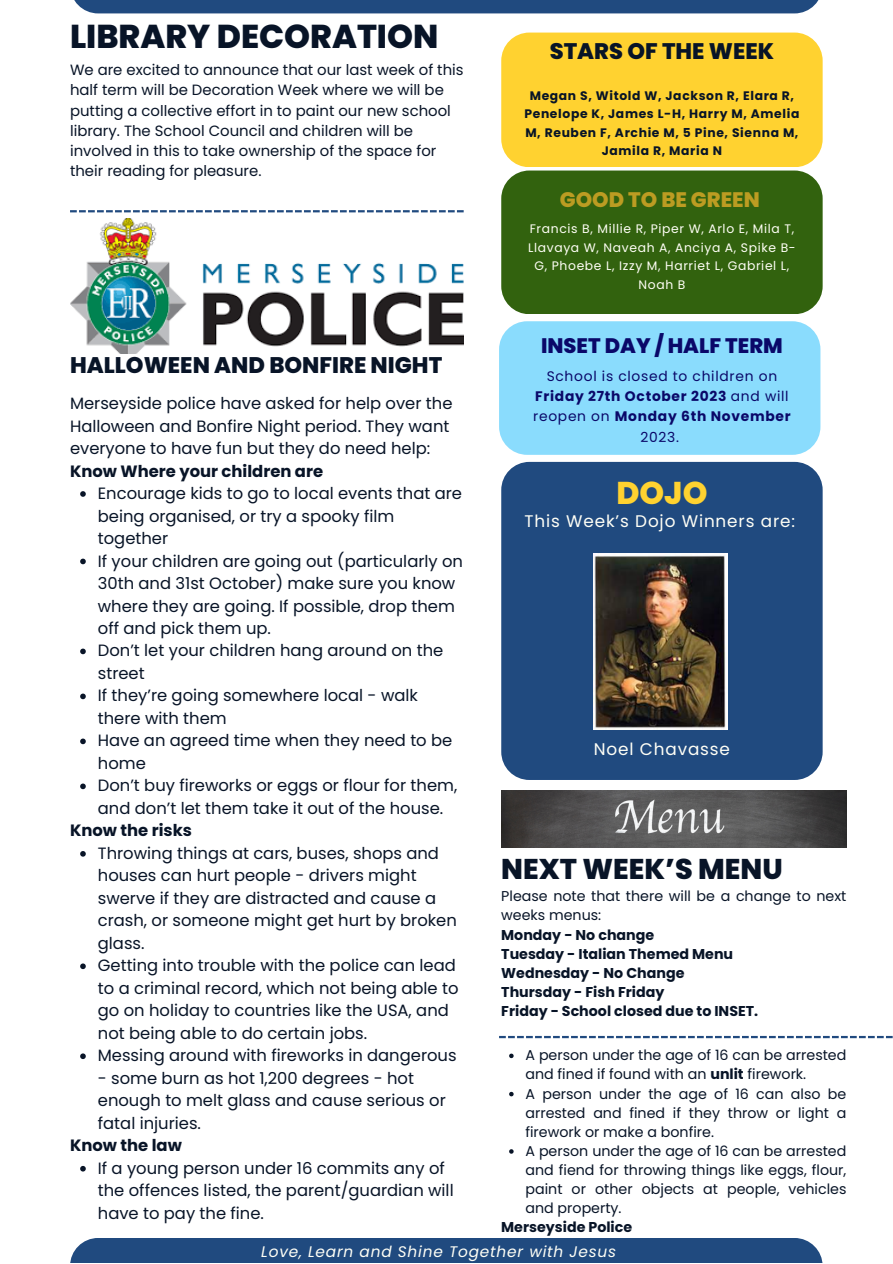
<style>
.page{position:relative;width:893px;height:1264px;background:#fff}
.page>*{position:absolute;margin:0;border:0;box-sizing:border-box;transform-origin:0 0}
.t1{font:800 33px "Poppins";color:#081427}
.t2{font:800 31.5px "Poppins";color:#ffd230}
.t3{font:800 28.5px "Poppins";color:#081427}
.t4{font:800 22.5px "Poppins";color:#081427}
.t5{font:800 21px "Poppins";color:#0a0869}
.t6{font:800 21px "Poppins";color:#bc9c22}
.t7{font:16.8px "Poppins";letter-spacing:.05em;color:#fffff6}
.t8{font:16.35px/22.5px "Poppins";color:#081427}
.t9{font:700 16.35px "Poppins";color:#081427}
.t10{font:italic 15.3px "Poppins";letter-spacing:.05em;color:#fffff6}
.t11{font:14.85px/20.2px "Poppins";color:#081427}
.t12{font:14.25px/19px "Poppins";color:#081427}
.t13{font:700 14.25px "Poppins";color:#081427}
.t14{font:13.8px/20.2px "Poppins";letter-spacing:.05em;color:#0a0869;text-align:center}
.t15{font:700 12.3px/18.5px "Poppins";letter-spacing:.05em;color:#081427;text-align:center}
.t16{font:12.3px/18.5px "Poppins";letter-spacing:.05em;color:#fffff6;text-align:center}
.s1{font-weight:700}
</style>
<div class="page">
<svg style="left:70px;top:210px;width:393px;height:2px"></svg>
<img style="left:501px;top:790px;width:345px;height:57px">
<div style="left:70px;top:0;width:752px;height:13px;background:#204a7f"></div>
<img style="left:70px;top:218px;width:393px;height:135px">
<div style="left:501px;top:33px;width:321px;height:134px;background:#ffd230;border-radius:28px"></div>
<div style="left:501px;top:170px;width:321px;height:144px;background:#32620e;border-radius:28px"></div>
<div style="left:501px;top:462px;width:321px;height:318px;background:#204a7f;border-radius:28px"></div>
<div style="left:70px;top:1237px;width:752px;height:25px;background:#204a7f"></div>
<div style="left:499px;top:321px;width:321px;height:134px;background:#8adcfd;border-radius:28px"></div>
<img style="left:593px;top:553px;width:134px;height:177px">
<svg style="left:499px;top:1035px;width:393px;height:3px"></svg>
<svg style="left:80px;top:491px;width:6px;height:6px"></svg>
<svg style="left:80px;top:558px;width:6px;height:6px"></svg>
<svg style="left:80px;top:648px;width:6px;height:6px"></svg>
<svg style="left:80px;top:693px;width:6px;height:6px"></svg>
<svg style="left:80px;top:738px;width:6px;height:6px"></svg>
<svg style="left:80px;top:783px;width:6px;height:6px"></svg>
<svg style="left:80px;top:851px;width:6px;height:5px"></svg>
<svg style="left:80px;top:963px;width:6px;height:6px"></svg>
<svg style="left:80px;top:1053px;width:6px;height:6px"></svg>
<svg style="left:80px;top:1165px;width:6px;height:6px"></svg>
<svg style="left:509px;top:1053px;width:4px;height:5px"></svg>
<svg style="left:509px;top:1091px;width:4px;height:5px"></svg>
<svg style="left:509px;top:1149px;width:4px;height:4px"></svg>
<p class="t1" style="left:70px;top:13px;width:370px">LIBRARY DECORATION</p>
<p class="t11" style="left:70px;top:60px;width:395px">We are excited to announce that our last week of this half term will be Decoration Week where we will be putting a collective effort in to paint our new school library. The School Council and children will be involved in this to take ownership of the space for their reading for pleasure.</p>
<p class="t4" style="left:70px;top:349px;width:374px">HALLOWEEN AND BONFIRE NIGHT</p>
<p class="t8" style="left:70px;top:392px;width:384px">Merseyside police have asked for help over the<br>Halloween and Bonfire Night period. They want everyone to have fun but they do need help:</p>
<p class="t9" style="left:70px;top:459px;width:254px">Know Where your children are</p>
<p class="t8" style="left:98px;top:482px;width:365px">Encourage kids to go to local events that are being organised, or try a spooky film together</p>
<p class="t8" style="left:98px;top:549px;width:366px">If your children are going out (particularly on 30th and 31st October) make sure you know where they are going. If possible, drop them off and pick them up.</p>
<p class="t8" style="left:98px;top:639px;width:347px">Don’t let your children hang around on the street</p>
<p class="t8" style="left:98px;top:684px;width:321px">If they’re going somewhere local - walk there with them</p>
<p class="t8" style="left:98px;top:729px;width:356px">Have an agreed time when they need to be home</p>
<p class="t8" style="left:98px;top:774px;width:361px">Don’t buy fireworks or eggs or flour for them, and don’t let them take it out of the house.</p>
<p class="t8" style="left:98px;top:842px;width:360px">Throwing things at cars, buses, shops and houses can hurt people - drivers might swerve if they are distracted and cause a crash, or someone might get hurt by broken glass.</p>
<p class="t8" style="left:98px;top:954px;width:362px">Getting into trouble with the police can lead to a criminal record, which not being able to go on holiday to countries like the USA, and not being able to do certain jobs.</p>
<p class="t8" style="left:98px;top:1044px;width:360px">Messing around with fireworks in dangerous</p>
<p class="t8" style="left:98px;top:1066px;width:349px">- some burn as hot 1,200 degrees - hot enough to melt glass and cause serious or fatal injuries.</p>
<p class="t8" style="left:98px;top:1156px;width:357px">If a young person under 16 commits any of the offences listed, the parent/guardian will have to pay the fine.</p>
<p class="t9" style="left:70px;top:819px;width:123px">Know the risks</p>
<p class="t9" style="left:70px;top:1134px;width:113px">Know the law</p>
<p class="t4" style="left:549px;top:36px;width:226px">STARS OF THE WEEK</p>
<p class="t15" style="left:524px;top:86px;width:276px">Megan S, Witold W, Jackson R, Elara R,<br>Penelope K, James L-H, Harry M, Amelia<br>M, Reuben F, Archie M, 5 Pine, Sienna M,<br>Jamila R, Maria N</p>
<p class="t6" style="left:559px;top:184px;width:201px">GOOD TO BE GREEN</p>
<p class="t16" style="left:528px;top:220px;width:269px">Francis B, Millie R, Piper W, Arlo E, Mila T,<br>Llavaya W, Naveah A, Anciya A, Spike B-<br>G, Phoebe L, Izzy M, Harriet L, Gabriel L,<br>Noah B</p>
<p class="t5" style="left:541px;top:330px;width:243px">INSET DAY / HALF TERM</p>
<p class="t14" style="left:533px;top:366px;width:259px">School is closed to children on<br><span class="s1">Friday 27th October 2023</span> and will reopen on <span class="s1">Monday 6th November<br></span>2023.</p>
<p class="t2" style="left:616px;top:470px;width:93px">DOJO</p>
<p class="t7" style="left:524px;top:509px;width:272px">This Week’s Dojo Winners are:</p>
<p class="t7" style="left:594px;top:737px;width:138px">Noel Chavasse</p>
<p class="t3" style="left:501px;top:849px;width:283px">NEXT WEEK’S MENU</p>
<p class="t12" style="left:501px;top:886px;width:346px">Please note that there will be a change to next weeks menus:</p>
<p class="t13" style="left:501px;top:924px;width:154px">Monday - No change</p>
<p class="t13" style="left:501px;top:943px;width:233px">Tuesday - Italian Themed Menu</p>
<p class="t13" style="left:501px;top:962px;width:185px">Wednesday - No Change</p>
<p class="t13" style="left:501px;top:981px;width:165px">Thursday - Fish Friday</p>
<p class="t13" style="left:501px;top:1001px;width:258px">Friday - School closed due to INSET.</p>
<p class="t12" style="left:525px;top:1045px;width:322px">A person under the age of 16 can be arrested and fined if found with an <span class="s1">unlit</span> firework.</p>
<p class="t12" style="left:525px;top:1084px;width:322px;text-align:justify">A person under the age of 16 can also be arrested and fined if they throw or light a firework or make a bonfire.</p>
<p class="t12" style="left:525px;top:1141px;width:322px;text-align:justify">A person under the age of 16 can be arrested and fiend for throwing things like eggs, flour, paint or other objects at people, vehicles and property.</p>
<p class="t13" style="left:501px;top:1217px;width:132px">Merseyside Police</p>
<p class="t10" style="left:261px;top:1240px;width:356px">Love, Learn and Shine Together with Jesus</p>
</div>
